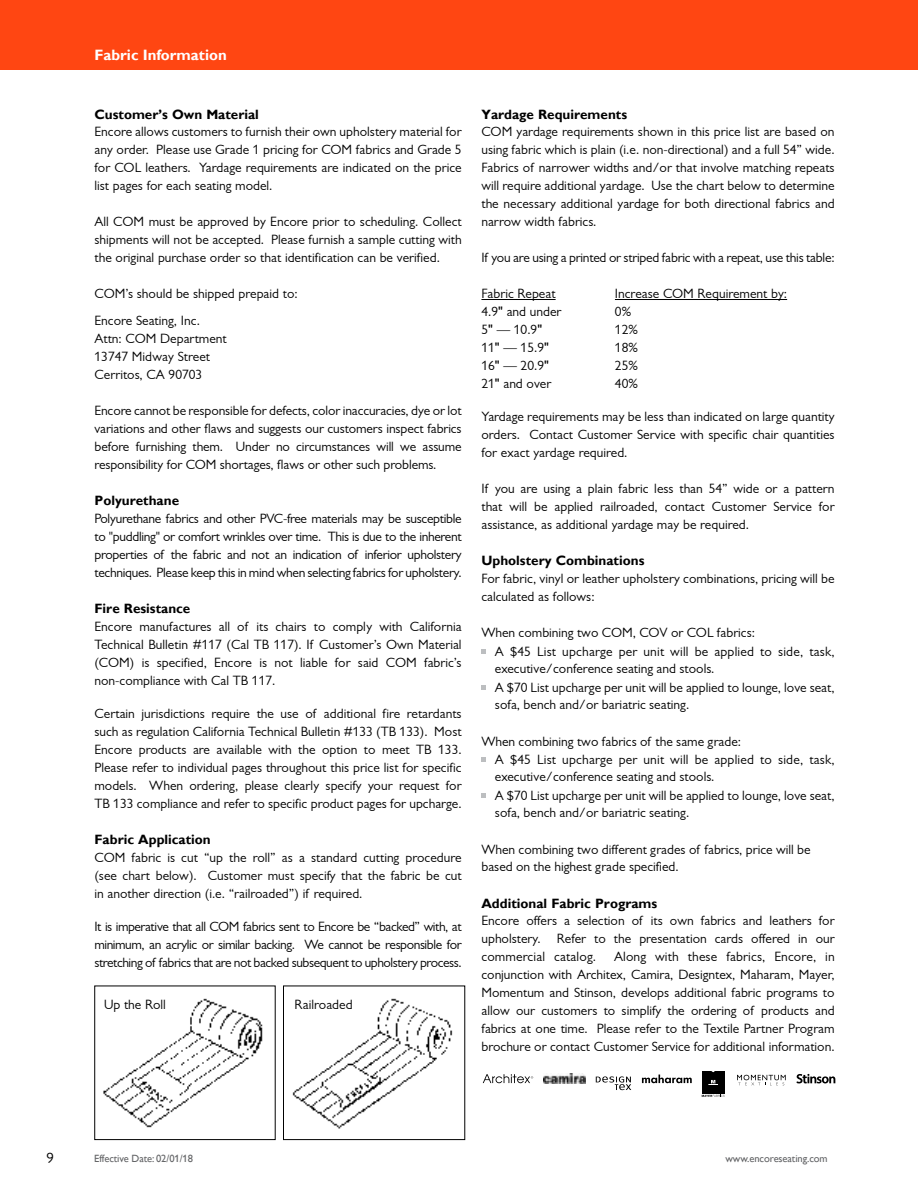
<style>
.page{position:relative;width:918px;height:1188px;background:#fff}
.page>*{position:absolute;margin:0;border:0;box-sizing:border-box;transform-origin:0 0}
.t1{font:700 15px "Gill Alt One";color:#fff}
.t2{font:15px "Gill Sans Alt One";color:#000}
.t3{font:13.5px/18px "Gill Sans Alt One";color:#000;text-align:justify}
.t4{font:700 13.5px "Gill Alt One";color:#000}
.t5{font:10.5px "Gill Alt One";letter-spacing:-.01em;color:#636466}
.s1{font-family:"Gill Alt One"}
</style>
<div class="page">
<div style="left:0;top:0;width:918px;height:69px;background:#ff4612"></div>
<hr style="left:481px;top:299px;width:75px;height:1px;background:#000">
<hr style="left:615px;top:299px;width:172px;height:1px;background:#000">
<svg style="left:481px;top:649px;width:5px;height:5px"></svg>
<svg style="left:481px;top:685px;width:5px;height:5px"></svg>
<svg style="left:481px;top:757px;width:5px;height:5px"></svg>
<svg style="left:481px;top:793px;width:5px;height:5px"></svg>
<img style="left:292px;top:998px;width:161px;height:131px">
<div style="left:283px;top:986px;width:182px;height:154px;border:1px solid #000"></div>
<img style="left:103px;top:998px;width:160px;height:130px">
<div style="left:104px;top:991px;width:75px;height:26px;background:#fff"></div>
<div style="left:295px;top:991px;width:75px;height:26px;background:#fff"></div>
<svg style="left:796px;top:1074px;width:39px;height:9px"></svg>
<svg style="left:737px;top:1075px;width:49px;height:10px"></svg>
<div style="left:702px;top:1071px;width:23px;height:22px;background:#000"></div>
<svg style="left:702px;top:1095px;width:23px;height:2px"></svg>
<svg style="left:708px;top:1080px;width:10px;height:5px"></svg>
<svg style="left:642px;top:1075px;width:50px;height:8px"></svg>
<svg style="left:483px;top:1074px;width:50px;height:9px"></svg>
<svg style="left:596px;top:1076px;width:35px;height:14px"></svg>
<img style="left:543px;top:1074px;width:43px;height:10px">
<p class="t1" style="left:94px;top:46px;width:134px">Fabric Information</p>
<p class="t4" style="left:94px;top:106px;width:166px">Customer’s Own Material</p>
<p class="t3" style="left:94px;top:123px;width:369px">Encore allows customers to furnish their own upholstery material for any order. Please use Grade 1 pricing for COM fabrics and Grade 5 for COL leathers. Yardage requirements are indicated on the price list pages for each seating model.</p>
<p class="t3" style="left:94px;top:213px;width:369px">All COM must be approved by Encore prior to scheduling. Collect shipments will not be accepted. Please furnish a sample cutting with the original purchase order so that identification can be verified.</p>
<p class="t3" style="left:94px;top:280px;width:205px;line-height:27px">COM’s should be shipped prepaid to:<br>Encore Seating, Inc.</p>
<p class="t3" style="left:94px;top:330px;width:134px;text-align:left">Attn: COM Department<br>13747 Midway Street<br>Cerritos, CA 90703</p>
<p class="t3" style="left:94px;top:402px;width:369px">Encore cannot be responsible for defects, color inaccuracies, dye or lot variations and other flaws and suggests our customers inspect fabrics before furnishing them. Under no circumstances will we assume responsibility for COM shortages, flaws or other such problems.</p>
<p class="t4" style="left:94px;top:493px;width:86px">Polyurethane</p>
<p class="t3" style="left:94px;top:510px;width:369px">Polyurethane fabrics and other PVC-free materials may be susceptible to "puddling" or comfort wrinkles over time. This is due to the inherent properties of the fabric and not an indication of inferior upholstery techniques. Please keep this in mind when selecting fabrics for upholstery.</p>
<p class="t4" style="left:94px;top:601px;width:97px">Fire Resistance</p>
<p class="t3" style="left:94px;top:618px;width:369px">Encore manufactures all of its chairs to comply with California Technical Bulletin #117 (Cal TB 117). If Customer’s Own Material (COM) is specified, Encore is not liable for said COM fabric’s non-compliance with Cal TB 117.</p>
<p class="t3" style="left:94px;top:705px;width:369px">Certain jurisdictions require the use of additional fire retardants such as regulation California Technical Bulletin #133 (TB 133). Most Encore products are available with the option to meet TB 133.<br>Please refer to individual pages throughout this price list for specific models. When ordering, please clearly specify your request for TB 133 compliance and refer to specific product pages for upcharge.</p>
<p class="t4" style="left:94px;top:832px;width:118px">Fabric Application</p>
<p class="t3" style="left:94px;top:849px;width:369px">COM fabric is cut “up the roll” as a standard cutting procedure (see chart below). Customer must specify that the fabric be cut in another direction (i.e. “railroaded”) if required.</p>
<p class="t3" style="left:94px;top:918px;width:369px">It is imperative that all COM fabrics sent to Encore be “backed” with, at minimum, an acrylic or similar backing. We cannot be responsible for stretching of fabrics that are not backed subsequent to upholstery process.</p>
<p class="t3" style="left:104px;top:995px;width:63px">Up the Roll</p>
<p class="t3" style="left:295px;top:995px;width:60px">Railroaded</p>
<p class="t4" style="left:481px;top:106px;width:147px">Yardage Requirements</p>
<p class="t3" style="left:481px;top:123px;width:355px">COM yardage requirements shown in this price list are based on using fabric which is plain (i.e. non-directional) and a full 54” wide.<br>Fabrics of narrower widths and/or that involve matching repeats will require additional yardage. Use the chart below to determine the necessary additional yardage for both directional fabrics and narrow width fabrics.</p>
<p class="t3" style="left:481px;top:249px;width:355px">If you are using a printed or striped fabric with a repeat, use this table:</p>
<p class="t3" style="left:481px;top:285px;width:76px">Fabric Repeat</p>
<p class="t3" style="left:615px;top:285px;width:174px">Increase COM Requirement by:</p>
<p class="t3" style="left:481px;top:303px;width:82px">4.9<span class="s1">"</span> and under</p>
<p class="t3" style="left:615px;top:303px;width:18px">0%</p>
<p class="t3" style="left:481px;top:321px;width:62px">5<span class="s1">"</span> — 10.9<span class="s1">"</span></p>
<p class="t3" style="left:615px;top:321px;width:24px">12%</p>
<p class="t3" style="left:481px;top:339px;width:69px">11<span class="s1">"</span> — 15.9<span class="s1">"</span></p>
<p class="t3" style="left:615px;top:339px;width:24px">18%</p>
<p class="t3" style="left:481px;top:357px;width:69px">16<span class="s1">"</span> — 20.9<span class="s1">"</span></p>
<p class="t3" style="left:615px;top:357px;width:24px">25%</p>
<p class="t3" style="left:481px;top:375px;width:71px">21<span class="s1">"</span> and over</p>
<p class="t3" style="left:615px;top:375px;width:24px">40%</p>
<p class="t3" style="left:481px;top:408px;width:355px">Yardage requirements may be less than indicated on large quantity orders. Contact Customer Service with specific chair quantities for exact yardage required.</p>
<p class="t3" style="left:481px;top:480px;width:355px">If you are using a plain fabric less than 54” wide or a pattern that will be applied railroaded, contact Customer Service for assistance, as additional yardage may be required.</p>
<p class="t4" style="left:481px;top:553px;width:165px">Upholstery Combinations</p>
<p class="t3" style="left:481px;top:570px;width:355px">For fabric, vinyl or leather upholstery combinations, pricing will be calculated as follows:</p>
<p class="t3" style="left:495px;top:624px;width:341px;text-align:left;text-indent:-13px">When combining two COM, COV or COL fabrics:<br>A $45 List upcharge per unit will be applied to side, task, executive/conference seating and stools.<br>A $70 List upcharge per unit will be applied to lounge, love seat, sofa, bench and/or bariatric seating.</p>
<p class="t3" style="left:495px;top:732px;width:341px;text-align:left;text-indent:-14px">When combining two fabrics of the same grade:<br>A $45 List upcharge per unit will be applied to side, task, executive/conference seating and stools.<br>A $70 List upcharge per unit will be applied to lounge, love seat, sofa, bench and/or bariatric seating.</p>
<p class="t3" style="left:481px;top:840px;width:331px">When combining two different grades of fabrics, price will be based on the highest grade specified.</p>
<p class="t4" style="left:481px;top:895px;width:177px">Additional Fabric Programs</p>
<p class="t3" style="left:481px;top:912px;width:355px">Encore offers a selection of its own fabrics and leathers for upholstery. Refer to the presentation cards offered in our commercial catalog.</p>
<p class="t3" style="left:481px;top:948px;width:355px;text-indent:133px">Along with these fabrics, Encore, in conjunction with Architex, Camira, Designtex, Maharam, Mayer, Momentum and Stinson, develops additional fabric programs to allow our customers to simplify the ordering of products and fabrics at one time. Please refer to the Textile Partner Program brochure or contact Customer Service for additional information.</p>
<p class="t2" style="left:46px;top:1149px;width:9px">9</p>
<p class="t5" style="left:94px;top:1153px;width:100px">Effective Date: 02/01/18</p>
<p class="t5" style="left:725px;top:1153px;width:104px">www.encoreseating.com</p>
</div>
